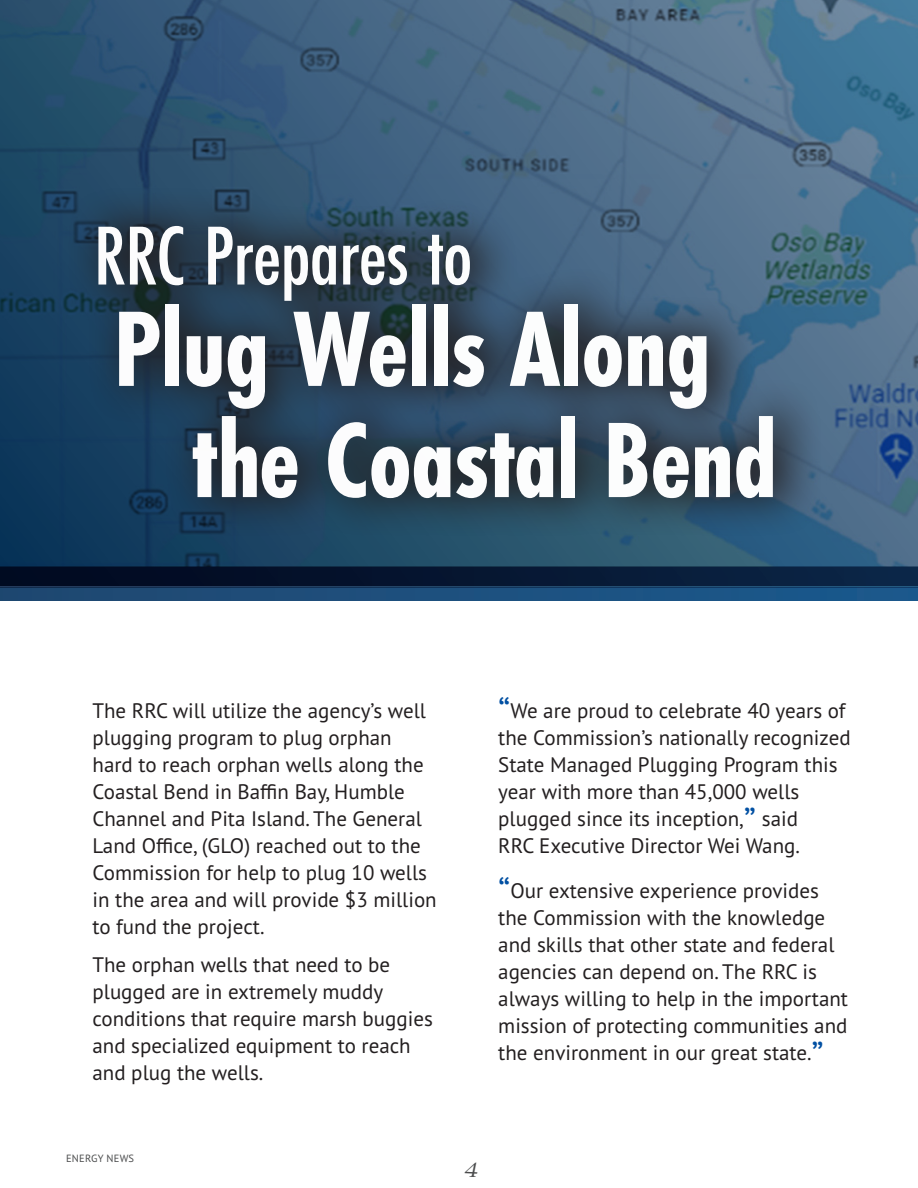
<style>
.page{position:relative;width:918px;height:1188px;background:#fff}
.page>*{position:absolute;margin:0;border:0;box-sizing:border-box;transform-origin:0 0}
.t1{font:700 111.15px/111.1px "Futura PT Cond";letter-spacing:-.01em;color:#fff}
.t2{font:500 86.7px "Futura PT Cond";letter-spacing:-.01em;color:#fff}
.t3{font:21px/27px "PT Sans Pro";color:#231f20}
.t4{font:italic 21px "Lucida Calligraphy";color:#4b4c4d}
.t5{font:10.5px "PT Sans Pro";letter-spacing:.02em;color:#4b4c4d}
.s1{font-size:36px;color:#0250a3}
</style>
<div class="page">
<svg style="left:0;top:0;width:918px;height:566px;background:#3b607e"></svg>
<svg style="left:0;top:587px;width:918px;height:14px;background:#1b4d7b"></svg>
<div style="left:0;top:566px;width:918px;height:21px;background:linear-gradient(to right,#00071d,#0b2646)"></div>
<div style="left:65px;top:184px;width:760px;height:356px;background:#231f20;opacity:.86"></div>
<h2 class="t2" style="left:94px;top:205px;width:380px">RRC Prepares to</h2>
<h1 class="t1" style="left:192px;top:294px;width:587px;text-indent:-78px">Plug Wells Along the Coastal Bend</h1>
<p class="t3" style="left:93px;top:696px;width:346px">The RRC will utilize the agency’s well plugging program to plug orphan hard to reach orphan wells along the Coastal Bend in Baffin Bay, Humble Channel and Pita Island. The General Land Office, (GLO) reached out to the Commission for help to plug 10 wells in the area and will provide $3 million to fund the project.</p>
<p class="t3" style="left:93px;top:950px;width:342px">The orphan wells that need to be plugged are in extremely muddy conditions that require marsh buggies and specialized equipment to reach and plug the wells.</p>
<p class="t5" style="left:66px;top:1152px;width:69px">ENERGY NEWS</p>
<p class="t3" style="left:498px;top:696px;width:354px"><span class="s1">“</span>We are proud to celebrate 40 years of the Commission’s nationally recognized State Managed Plugging Program this year with more than 45,000 wells plugged since its inception,<span class="s1">”</span> said<br>RRC Executive Director Wei Wang.</p>
<p class="t3" style="left:498px;top:876px;width:351px"><span class="s1">“</span>Our extensive experience provides the Commission with the knowledge and skills that other state and federal agencies can depend on. The RRC is always willing to help in the important mission of protecting communities and the environment in our great state.<span class="s1">”</span></p>
<p class="t4" style="left:464px;top:1154px;width:15px">4</p>
</div>
